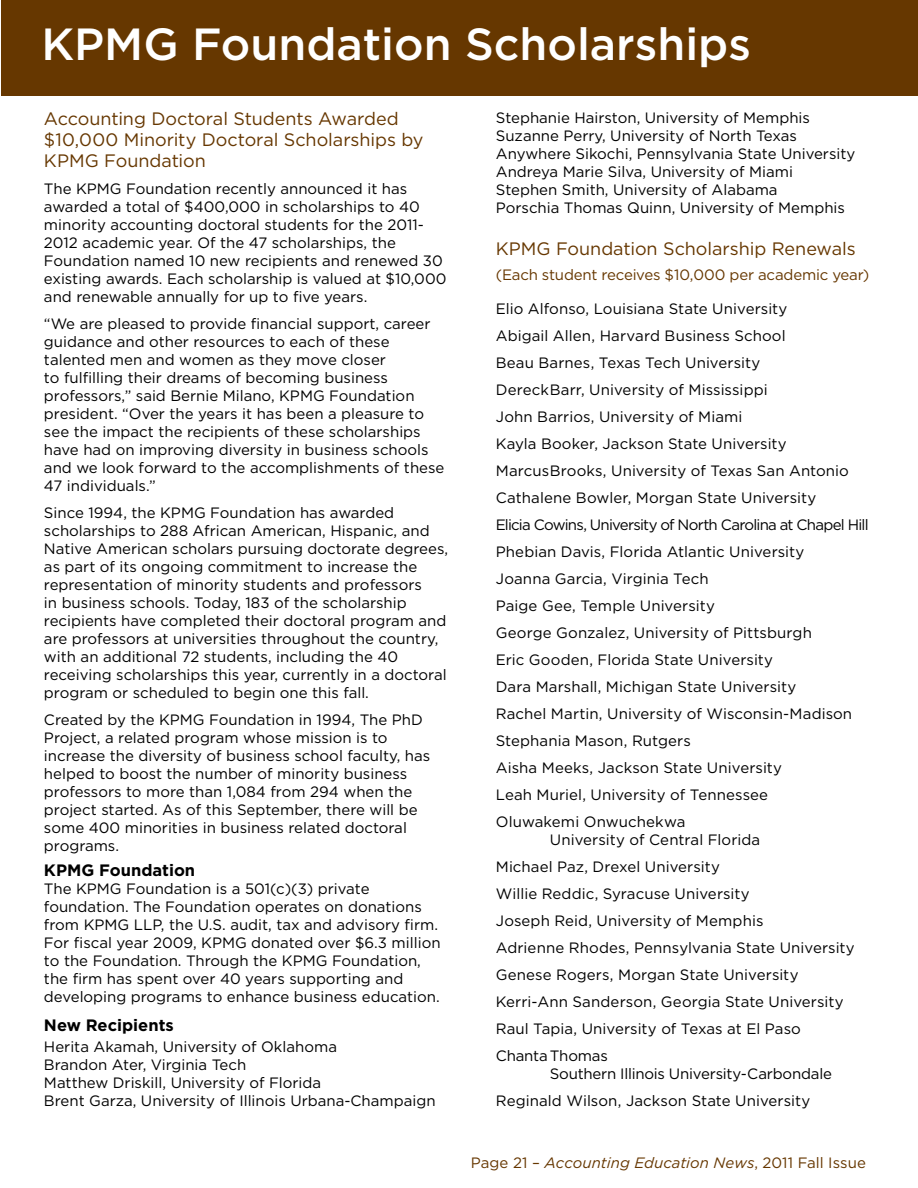
<style>
.page{position:relative;width:918px;height:1188px;background:#fff}
.page>*{position:absolute;margin:0;border:0;box-sizing:border-box;transform-origin:0 0}
.t1{font:500 45px "Gotham";color:#fff}
.t2{font:18px/21px "Gotham";color:#663700}
.t3{font:700 16.5px "Gotham";color:#000}
.t4{font:15px/18px "Gotham";color:#000}
.t5{font:italic 15px "Gotham";color:#663700}
.t6{font:15px "Gotham";letter-spacing:-.01em;color:#663700}
.s1{font-style:normal}
</style>
<div class="page">
<div style="left:1px;top:0;width:917px;height:96px;background:#663700"></div>
<h1 class="t1" style="left:42px;top:15px;width:711px">KPMG Foundation Scholarships</h1>
<p class="t2" style="left:44px;top:107px;width:381px">Accounting Doctoral Students Awarded $10,000 Minority Doctoral Scholarships by<br>KPMG Foundation</p>
<p class="t4" style="left:44px;top:179px;width:404px">The KPMG Foundation recently announced it has awarded a total of $400,000 in scholarships to 40 minority accounting doctoral students for the 2011- 2012 academic year. Of the 47 scholarships, the Foundation named 10 new recipients and renewed 30 existing awards. Each scholarship is valued at $10,000 and renewable annually for up to five years.</p>
<p class="t4" style="left:44px;top:314px;width:402px">“We are pleased to provide financial support, career guidance and other resources to each of these talented men and women as they move closer<br>to fulfilling their dreams of becoming business professors,” said Bernie Milano, KPMG Foundation president. “Over the years it has been a pleasure to see the impact the recipients of these scholarships have had on improving diversity in business schools and we look forward to the accomplishments of these 47 individuals.”</p>
<p class="t4" style="left:44px;top:503px;width:406px">Since 1994, the KPMG Foundation has awarded scholarships to 288 African American, Hispanic, and Native American scholars pursuing doctorate degrees, as part of its ongoing commitment to increase the representation of minority students and professors<br>in business schools. Today, 183 of the scholarship recipients have completed their doctoral program and are professors at universities throughout the country, with an additional 72 students, including the 40 receiving scholarships this year, currently in a doctoral program or scheduled to begin one this fall.</p>
<p class="t4" style="left:44px;top:710px;width:388px">Created by the KPMG Foundation in 1994, The PhD Project, a related program whose mission is to increase the diversity of business school faculty, has helped to boost the number of minority business professors to more than 1,084 from 294 when the project started. As of this September, there will be some 400 minorities in business related doctoral programs.</p>
<p class="t3" style="left:44px;top:859px;width:153px">KPMG Foundation</p>
<p class="t4" style="left:44px;top:879px;width:398px">The KPMG Foundation is a 501(c)(3) private foundation. The Foundation operates on donations from KPMG LLP, the U.S. audit, tax and advisory firm.<br>For fiscal year 2009, KPMG donated over $6.3 million to the Foundation. Through the KPMG Foundation, the firm has spent over 40 years supporting and developing programs to enhance business education.</p>
<p class="t3" style="left:44px;top:1014px;width:131px">New Recipients</p>
<p class="t4" style="left:44px;top:1037px;width:393px">Herita Akamah, University of Oklahoma<br>Brandon Ater, Virginia Tech<br>Matthew Driskill, University of Florida<br>Brent Garza, University of Illinois Urbana-Champaign</p>
<p class="t4" style="left:496px;top:108px;width:361px">Stephanie Hairston, University of Memphis Suzanne Perry, University of North Texas Anywhere Sikochi, Pennsylvania State University Andreya Marie Silva, University of Miami Stephen Smith, University of Alabama<br>Porschia Thomas Quinn, University of Memphis</p>
<p class="t2" style="left:496px;top:238px;width:361px">KPMG Foundation Scholarship Renewals</p>
<p class="t6" style="left:496px;top:265px;width:375px">(Each student receives $10,000 per academic year)</p>
<p class="t4" style="left:496px;top:295px;width:374px;line-height:27px">Elio Alfonso, Louisiana State University<br>Abigail Allen, Harvard Business School<br>Beau Barnes, Texas Tech University<br>DereckBarr, University of Mississippi<br>John Barrios, University of Miami<br>Kayla Booker, Jackson State University MarcusBrooks, University of Texas San Antonio Cathalene Bowler, Morgan State University<br>Elicia Cowins, University of North Carolina at Chapel Hill Phebian Davis, Florida Atlantic University<br>Joanna Garcia, Virginia Tech<br>Paige Gee, Temple University<br>George Gonzalez, University of Pittsburgh<br>Eric Gooden, Florida State University<br>Dara Marshall, Michigan State University<br>Rachel Martin, University of Wisconsin-Madison Stephania Mason, Rutgers<br>Aisha Meeks, Jackson State University<br>Leah Muriel, University of Tennessee<br>Oluwakemi Onwuchekwa</p>
<p class="t4" style="left:496px;top:826px;width:361px;line-height:27px;text-indent:54px">University of Central Florida<br>Michael Paz, Drexel University<br>Willie Reddic, Syracuse University<br>Joseph Reid, University of Memphis<br>Adrienne Rhodes, Pennsylvania State University Genese Rogers, Morgan State University Kerri-Ann Sanderson, Georgia State University Raul Tapia, University of Texas at El Paso ChantaThomas</p>
<p class="t4" style="left:496px;top:1060px;width:338px;line-height:27px;text-indent:54px">Southern Illinois University-Carbondale<br>Reginald Wilson, Jackson State University</p>
<p class="t5" style="left:471px;top:1154px;width:397px"><span class="s1">Page 21 –</span> Accounting Education News<span class="s1">, 2011 Fall Issue</span></p>
</div>
